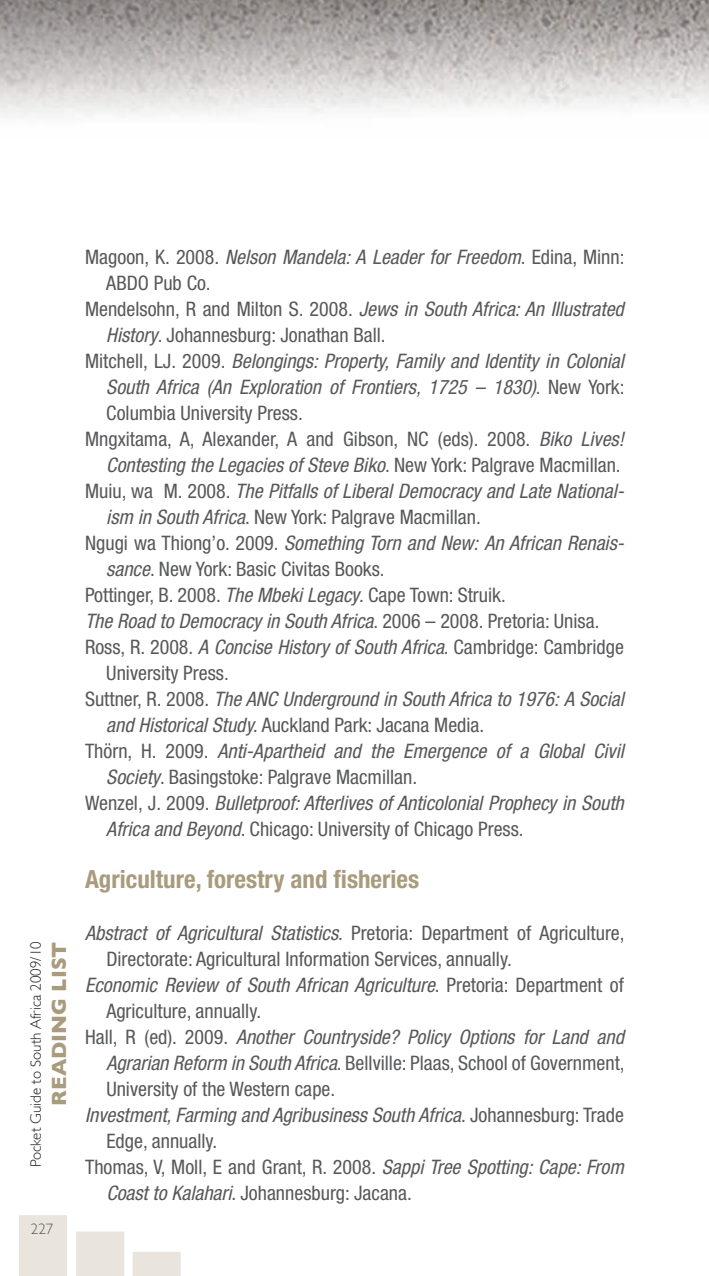
<style>
.page{position:relative;width:709px;height:1276px;background:#fff}
.page>*{position:absolute;margin:0;border:0;box-sizing:border-box;transform-origin:0 0}
.BODYTEXT{font:700 condensed 25px "Helvetica Neue";color:#a99b7d}
.BODYTEXT-2{font:700 21px "Gill Sans";color:#a99b7d}
.BODYTEXT-3{font:condensed 20px/26px "Helvetica Neue";color:#57585a}
.BODYTEXT-4{font:italic condensed 20px/26px "Helvetica Neue";color:#57585a}
.BODYTEXT-5{font:300 15px "Gill Sans";color:#231f20}
.BODYTEXT-6{font:300 15px "Gill Sans";color:#57585a}
.s1{font-style:italic}
.s2{font-style:normal}
</style>
<div class="page">
<svg style="left:19px;top:1215px;width:162px;height:61px"></svg>
<img style="left:0;top:0;width:709px;height:117px">
<p class="BODYTEXT-5" style="left:27px;top:1167px;width:227px;rotate:-90deg">Pocket Guide to South Africa 2009/10</p>
<p class="BODYTEXT-2" style="left:47px;top:1105px;width:166px;rotate:-90deg">READING LIST</p>
<p class="BODYTEXT-6" style="left:31px;top:1220px;width:24px">227</p>
<p class="BODYTEXT-3" style="left:106px;top:244px;width:520px;text-indent:-21px">Magoon, K. 2008. <span class="s1">Nelson Mandela: A Leader for Freedom</span>. Edina, Minn:<br>ABDO Pub Co.</p>
<p class="BODYTEXT-3" style="left:106px;top:296px;width:519px;text-indent:-21px">Mendelsohn, R and Milton S. 2008. <span class="s1">Jews in South Africa: An Illustrated<br>History</span>. Johannesburg: Jonathan Ball.</p>
<p class="BODYTEXT-4" style="left:106px;top:348px;width:520px;text-align:justify;text-indent:-21px"><span class="s2">Mitchell, LJ. 2009.</span> Belongings: Property, Family and Identity in Colonial South Africa (An Exploration of Frontiers, 1725 – 1830)<span class="s2">. New York:<br>Columbia University Press.</span></p>
<p class="BODYTEXT-3" style="left:85px;top:426px;width:540px;text-align:right">Mngxitama, A, Alexander, A and Gibson, NC (eds). 2008. <span class="s1">Biko Lives!<br>Contesting the Legacies of Steve Biko</span>. New York: Palgrave Macmillan.</p>
<p class="BODYTEXT-4" style="left:106px;top:478px;width:519px;text-indent:-21px"><span class="s2">Muiu, wa M. 2008.</span> The Pitfalls of Liberal Democracy and Late National&shy;ism in South Africa<span class="s2">. New York: Palgrave Macmillan.</span></p>
<p class="BODYTEXT-3" style="left:106px;top:530px;width:519px;text-indent:-21px">Ngugi wa Thiong’o. 2009. <span class="s1">Something Torn and New: An African Renais&shy;sance</span>. New York: Basic Civitas Books.</p>
<p class="BODYTEXT-3" style="left:85px;top:582px;width:422px">Pottinger, B. 2008. <span class="s1">The Mbeki Legacy</span>. Cape Town: Struik.</p>
<p class="BODYTEXT-4" style="left:85px;top:608px;width:516px">The Road to Democracy in South Africa<span class="s2">. 2006 – 2008. Pretoria: Unisa.</span></p>
<p class="BODYTEXT-3" style="left:106px;top:634px;width:519px;text-indent:-21px">Ross, R. 2008. <span class="s1">A Concise History of South Africa</span>. Cambridge: Cambridge<br>University Press.</p>
<p class="BODYTEXT-4" style="left:106px;top:686px;width:519px;text-indent:-21px"><span class="s2">Suttner, R. 2008.</span> The ANC Underground in South Africa to 1976: A Social and Historical Study. <span class="s2">Auckland Park: Jacana Media.</span></p>
<p class="BODYTEXT-4" style="left:106px;top:738px;width:519px;text-indent:-21px"><span class="s2">Thörn, H. 2009.</span> Anti-Apartheid and the Emergence of a Global Civil<br>Society<span class="s2">. Basingstoke: Palgrave Macmillan.</span></p>
<p class="BODYTEXT-4" style="left:106px;top:790px;width:519px;text-indent:-21px"><span class="s2">Wenzel, J. 2009.</span> Bulletproof: Afterlives of Anticolonial Prophecy in South<br>Africa and Beyond<span class="s2">. Chicago: University of Chicago Press.</span></p>
<p class="BODYTEXT" style="left:85px;top:864px;width:335px">Agriculture, forestry and fisheries</p>
<p class="BODYTEXT-3" style="left:106px;top:920px;width:520px;text-indent:-21px"><span class="s1">Abstract of Agricultural Statistics</span>. Pretoria: Department of Agriculture,<br>Directorate: Agricultural Information Services, annually.</p>
<p class="BODYTEXT-3" style="left:106px;top:972px;width:519px;text-indent:-21px"><span class="s1">Economic Review of South African Agriculture</span>. Pretoria: Department of<br>Agriculture, annually.</p>
<p class="BODYTEXT-3" style="left:106px;top:1024px;width:520px;text-align:justify;text-indent:-21px">Hall, R (ed). 2009. <span class="s1">Another Countryside? Policy Options for Land and Agrarian Reform in South Africa</span>. Bellville: Plaas, School of Government, University of the Western cape.</p>
<p class="BODYTEXT-4" style="left:106px;top:1102px;width:519px;text-indent:-21px">Investment, Farming and Agribusiness South Africa<span class="s2">. Johannesburg: Trade<br>Edge, annually.</span></p>
<p class="BODYTEXT-3" style="left:106px;top:1154px;width:519px;text-indent:-21px">Thomas, V, Moll, E and Grant, R. 2008. <span class="s1">Sappi Tree Spotting: Cape: From<br>Coast to Kalahari</span>. Johannesburg: Jacana.</p>
</div>
